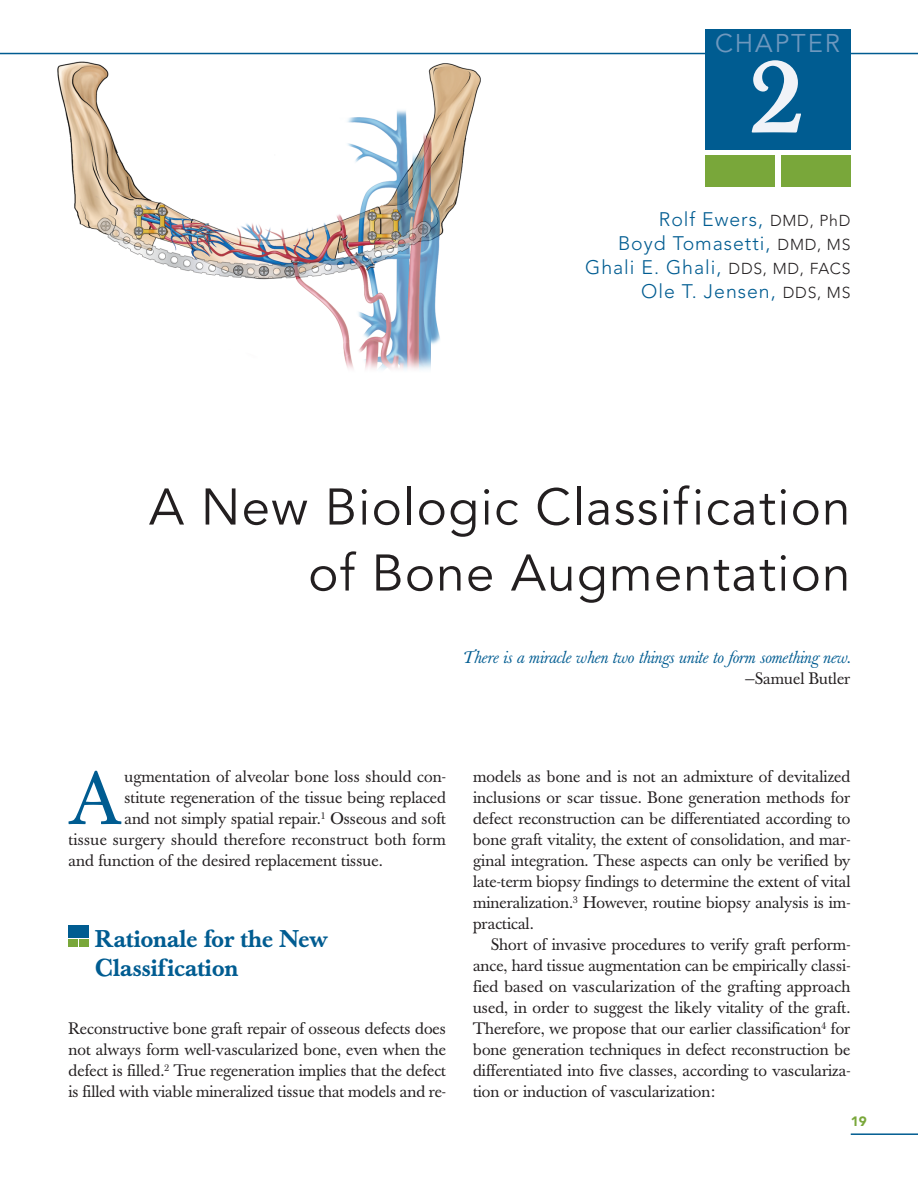
<style>
.page{position:relative;width:918px;height:1188px;background:#fff}
.page>*{position:absolute;margin:0;border:0;box-sizing:border-box;transform-origin:0 0}
.t1{font:74.4px "Baskerville";color:#005c91}
.t2{font:51px/66px "Avenir";letter-spacing:.025em;color:#231f20;text-align:right}
.t3{font:25.5px "Avenir";letter-spacing:.075em;color:#6e98be}
.t4{font:500 24px/28.5px "Baskerville";color:#005c91}
.t5{font:300 19.5px/24px "Avenir";letter-spacing:.05em;color:#005c91;text-align:right}
.t6{font:italic 17.25px "Baskerville";color:#005c91}
.t7{font:16.5px/21px "Baskerville";color:#231f20;text-align:justify}
.t8{font:900 13.5px "Avenir";color:#79a73a}
.s1{font-size:15.75px;color:#231f20}
</style>
<div class="page">
<img style="left:57px;top:61px;width:424px;height:309px">
<hr style="left:851px;top:1133px;width:67px;height:2px;background:#005c91">
<div style="left:80px;top:939px;width:9px;height:8px;background:#79a73a"></div>
<div style="left:69px;top:925px;width:20px;height:13px;background:#005c91"></div>
<div style="left:69px;top:939px;width:9px;height:8px;background:#79a73a"></div>
<hr style="left:0;top:53px;width:918px;height:1px;background:#005c91">
<div style="left:705px;top:155px;width:69px;height:32px;background:#79a73a"></div>
<div style="left:705px;top:29px;width:146px;height:120px;background:#005c91"></div>
<div style="left:781px;top:156px;width:70px;height:31px;background:#79a73a"></div>
<svg style="left:752px;top:60px;width:49px;height:73px"></svg>
<h3 class="t3" style="left:715px;top:33px;width:126px">CHAPTER</h3>
<p class="t5" style="left:585px;top:209px;width:267px">Rolf Ewers, <span class="s1">DMD, PhD<br></span>Boyd Tomasetti, <span class="s1">DMD, MS<br></span>Ghali E. Ghali, <span class="s1">DDS, MD, FACS<br></span>Ole T. Jensen, <span class="s1">DDS, MS</span></p>
<h2 class="t2" style="left:149px;top:478px;width:703px">A New Biologic Classification of Bone Augmentation</h2>
<p class="t6" style="left:462px;top:651px;width:390px">There is a miracle when two things unite to form something new.</p>
<p class="t7" style="left:745px;top:670px;width:107px">—Samuel Butler</p>
<h1 class="t1" style="left:69px;top:772px;width:54px">A</h1>
<p class="t7" style="left:124px;top:768px;width:323px">ugmentation of alveolar bone loss should con-</p>
<p class="t7" style="left:124px;top:789px;width:323px">stitute regeneration of the tissue being replaced</p>
<p class="t7" style="left:124px;top:810px;width:323px">and not simply spatial repair.<sup>1</sup> Osseous and soft</p>
<p class="t7" style="left:69px;top:831px;width:379px">tissue surgery should therefore reconstruct both form</p>
<p class="t7" style="left:69px;top:852px;width:316px">and function of the desired replacement tissue.</p>
<h3 class="t4" style="left:95px;top:928px;width:234px">Rationale for the New<br>Classification</h3>
<p class="t7" style="left:69px;top:1020px;width:379px">Reconstructive bone graft repair of osseous defects does not always form well-vascularized bone, even when the defect is filled.<sup>2</sup> True regeneration implies that the defect is filled with viable mineralized tissue that models and re-</p>
<p class="t7" style="left:473px;top:768px;width:379px">models as bone and is not an admixture of devitalized inclusions or scar tissue. Bone generation methods for defect reconstruction can be differentiated according to bone graft vitality, the extent of consolidation, and mar&shy;ginal integration. These aspects can only be verified by late-term biopsy findings to determine the extent of vital mineralization.<sup>3</sup> However, routine biopsy analysis is im&shy;practical.</p>
<p class="t7" style="left:473px;top:936px;width:379px;text-indent:18px">Short of invasive procedures to verify graft perform&shy;ance, hard tissue augmentation can be empirically classi&shy;fied based on vascularization of the grafting approach used, in order to suggest the likely vitality of the graft.<br>Therefore, we propose that our earlier classification<sup>4</sup> for bone generation techniques in defect reconstruction be differentiated into five classes, according to vasculariza&shy;tion or induction of vascularization:</p>
<p class="t8" style="left:851px;top:1116px;width:17px">19</p>
</div>
